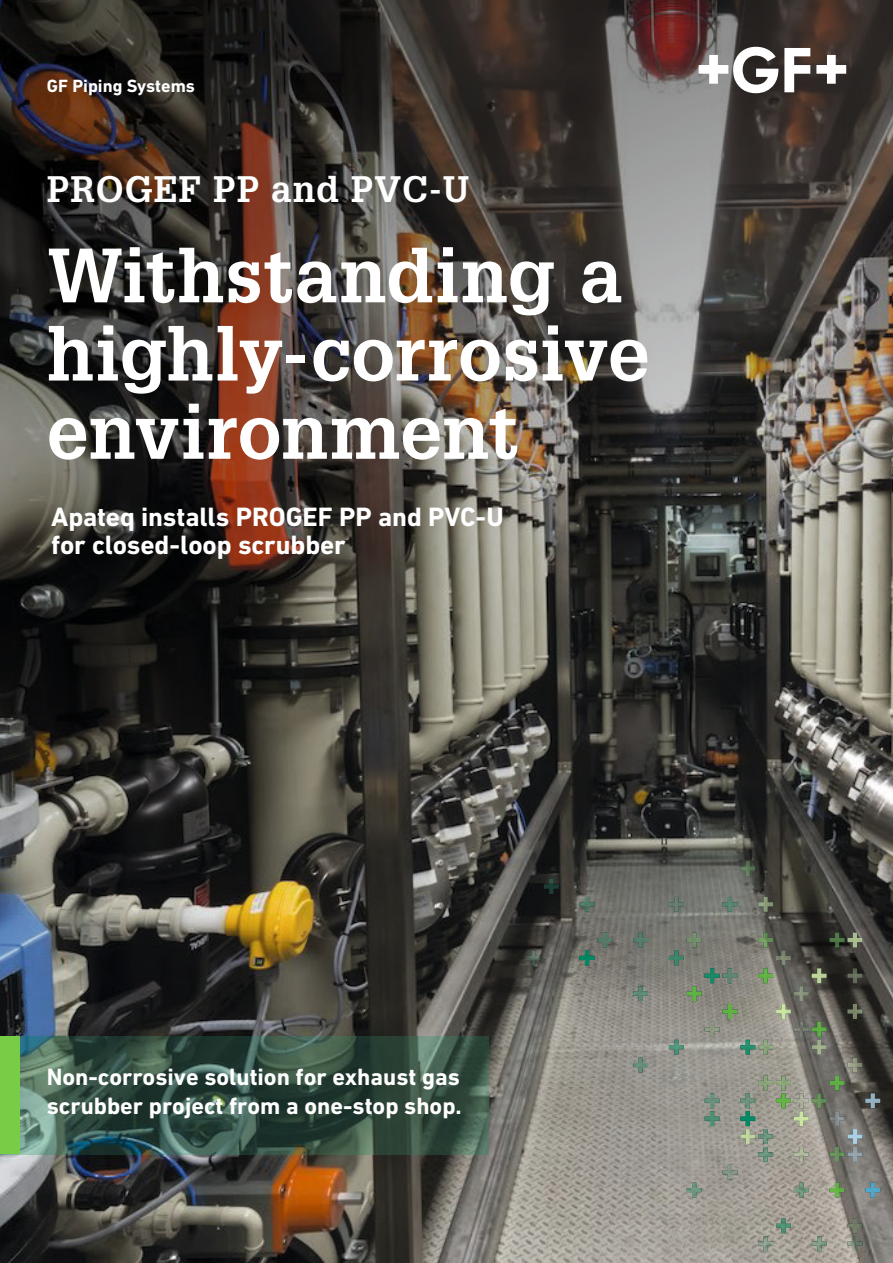
<style>
.page{position:relative;width:893px;height:1263px;background:#fff}
.page>*{position:absolute;margin:0;border:0;box-sizing:border-box;transform-origin:0 0}
.t1{font:700 75px/78.2px "Glypha LT Pro";letter-spacing:.005em;color:#fff}
.t2{font:700 36px "Glypha LT Pro";letter-spacing:.025em;color:#fff}
.t3{font:700 27px/28.5px "DIN Next W1 G";letter-spacing:-.005em;color:#fff}
.t4{font:700 24px/29.4px "DIN Next W1 G";color:#fff}
.t5{font:700 18px "DIN Next W1 G";color:#fff}
</style>
<div class="page">
<img style="left:0;top:0;width:893px;height:1263px">
<svg style="left:699px;top:47px;width:79px;height:46px"></svg>
<svg style="left:784px;top:48px;width:26px;height:44px"></svg>
<svg style="left:816px;top:55px;width:30px;height:29px"></svg>
<img style="left:20px;top:1037px;width:468px;height:117px">
<div style="left:0;top:1037px;width:20px;height:117px;background:#77cd46"></div>
<img style="left:847px;top:933px;width:15px;height:14px">
<img style="left:776px;top:950px;width:15px;height:15px">
<img style="left:812px;top:1040px;width:15px;height:15px">
<img style="left:847px;top:1004px;width:15px;height:15px">
<img style="left:847px;top:968px;width:15px;height:15px">
<img style="left:740px;top:1129px;width:15px;height:15px">
<img style="left:758px;top:897px;width:15px;height:15px">
<img style="left:794px;top:1147px;width:15px;height:15px">
<img style="left:794px;top:1093px;width:15px;height:15px">
<img style="left:794px;top:1022px;width:15px;height:15px">
<img style="left:794px;top:986px;width:15px;height:15px">
<img style="left:812px;top:968px;width:15px;height:15px">
<img style="left:776px;top:1004px;width:15px;height:15px">
<img style="left:794px;top:1111px;width:15px;height:15px">
<img style="left:847px;top:1058px;width:15px;height:14px">
<img style="left:776px;top:1075px;width:15px;height:15px">
<img style="left:812px;top:1022px;width:15px;height:15px">
<img style="left:830px;top:933px;width:14px;height:14px">
<img style="left:847px;top:1218px;width:15px;height:15px">
<img style="left:740px;top:861px;width:15px;height:15px">
<img style="left:758px;top:933px;width:15px;height:14px">
<img style="left:776px;top:1093px;width:15px;height:15px">
<img style="left:812px;top:1093px;width:15px;height:15px">
<img style="left:830px;top:1183px;width:14px;height:14px">
<img style="left:830px;top:1147px;width:14px;height:15px">
<img style="left:830px;top:1075px;width:14px;height:15px">
<img style="left:705px;top:1022px;width:14px;height:15px">
<img style="left:758px;top:968px;width:15px;height:15px">
<img style="left:687px;top:986px;width:15px;height:15px">
<img style="left:687px;top:933px;width:15px;height:14px">
<img style="left:722px;top:1004px;width:15px;height:15px">
<img style="left:758px;top:1075px;width:15px;height:15px">
<img style="left:758px;top:1040px;width:15px;height:15px">
<img style="left:526px;top:950px;width:15px;height:15px">
<img style="left:633px;top:986px;width:15px;height:15px">
<img style="left:633px;top:933px;width:15px;height:14px">
<img style="left:705px;top:968px;width:14px;height:15px">
<img style="left:776px;top:1218px;width:15px;height:15px">
<img style="left:722px;top:968px;width:15px;height:15px">
<img style="left:722px;top:897px;width:15px;height:15px">
<img style="left:847px;top:1236px;width:15px;height:15px">
<img style="left:740px;top:1040px;width:15px;height:15px">
<img style="left:669px;top:950px;width:15px;height:15px">
<img style="left:669px;top:897px;width:15px;height:15px">
<img style="left:705px;top:1111px;width:14px;height:15px">
<img style="left:740px;top:1111px;width:15px;height:15px">
<img style="left:740px;top:1093px;width:15px;height:15px">
<img style="left:758px;top:1129px;width:15px;height:15px">
<img style="left:794px;top:1183px;width:15px;height:14px">
<img style="left:544px;top:879px;width:15px;height:15px">
<img style="left:580px;top:950px;width:14px;height:15px">
<img style="left:580px;top:897px;width:14px;height:15px">
<img style="left:597px;top:933px;width:15px;height:14px">
<img style="left:633px;top:1058px;width:15px;height:14px">
<img style="left:669px;top:1040px;width:15px;height:15px">
<img style="left:687px;top:1183px;width:15px;height:14px">
<img style="left:705px;top:1093px;width:14px;height:15px">
<img style="left:722px;top:1165px;width:15px;height:15px">
<img style="left:758px;top:1147px;width:15px;height:15px">
<img style="left:758px;top:1236px;width:15px;height:15px">
<img style="left:812px;top:1236px;width:15px;height:15px">
<img style="left:830px;top:1111px;width:14px;height:15px">
<img style="left:847px;top:1147px;width:15px;height:15px">
<img style="left:847px;top:1129px;width:15px;height:15px">
<img style="left:865px;top:1093px;width:15px;height:15px">
<img style="left:865px;top:1183px;width:15px;height:14px">
<p class="t5" style="left:47px;top:76px;width:150px">GF Piping Systems</p>
<h2 class="t2" style="left:47px;top:167px;width:424px">PROGEF PP and PVC-U</h2>
<h1 class="t1" style="left:47px;top:235px;width:604px">Withstanding a highly-corrosive environment</h1>
<p class="t3" style="left:51px;top:502px;width:454px">Apateq installs PROGEF PP and PVC-U for closed-loop scrubber</p>
<p class="t4" style="left:47px;top:1062px;width:417px">Non-corrosive solution for exhaust gas scrubber project from a one-stop shop.</p>
</div>
